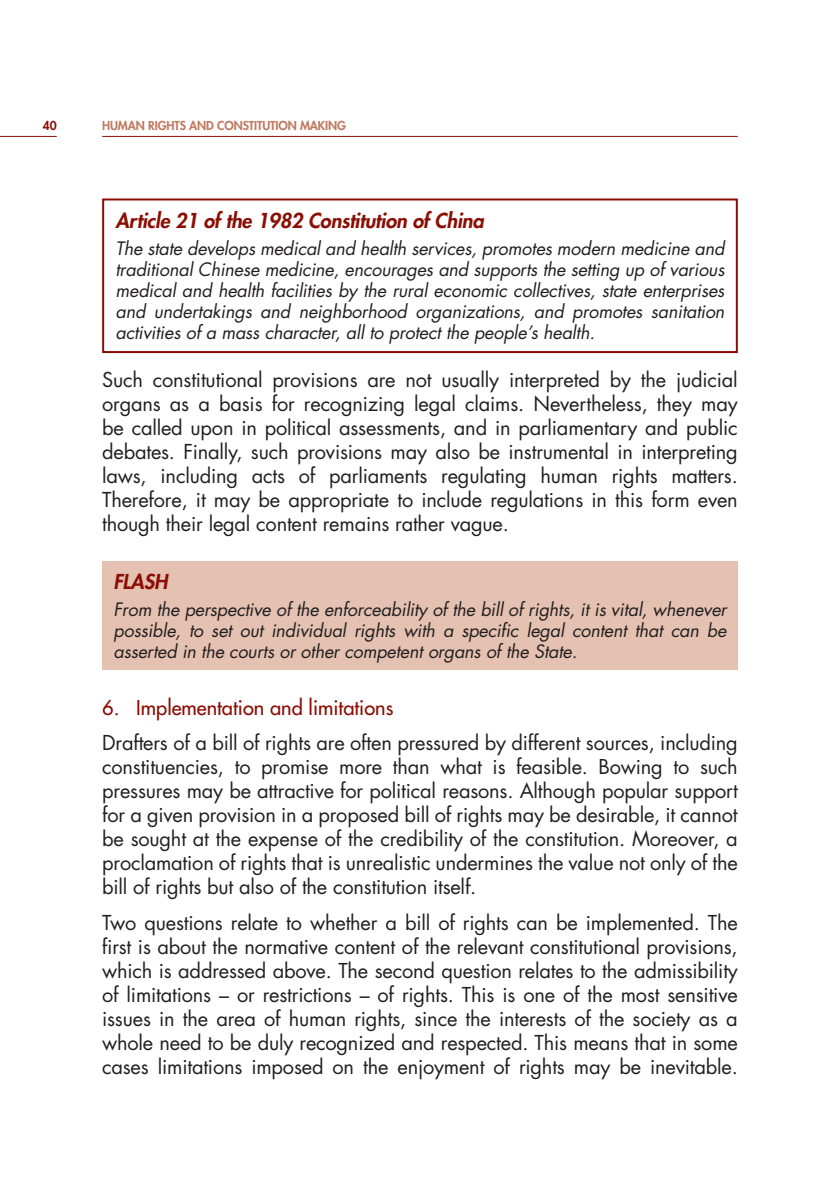
<style>
.page{position:relative;width:840px;height:1191px;background:#fff}
.page>*{position:absolute;margin:0;border:0;box-sizing:border-box;transform-origin:0 0}
.t1{font:20px/24px "Futura Std";letter-spacing:-.01em;color:#231f20;text-align:justify}
.t2{font:italic 800 20px "Futura Std";letter-spacing:-.01em;color:#8b0e04}
.t3{font:500 20px "Futura Std";color:#8b0e04}
.t4{font:italic 18px/21px "Futura Std";letter-spacing:-.01em;color:#231f20;text-align:justify}
.t5{font:800 12px "Futura Std";letter-spacing:-.01em;color:#c17860}
.t6{font:800 12px "Futura Std";color:#8b0e04}
</style>
<div class="page">
<hr style="left:102px;top:136px;width:635px;height:1px;background:#8b0e04">
<hr style="left:0;top:136px;width:57px;height:1px;background:#8b0e04">
<div style="left:102px;top:198px;width:635px;height:155px;border:2px solid #8b0e04"></div>
<div style="left:102px;top:561px;width:635px;height:109px;background:#e4c1b1"></div>
<p class="t6" style="left:43px;top:120px;width:15px">40</p>
<p class="t5" style="left:102px;top:120px;width:245px">HUMAN RIGHTS AND CONSTITUTION MAKING</p>
<p class="t2" style="left:115px;top:212px;width:369px">Article 21 of the 1982 Constitution of China</p>
<p class="t4" style="left:115px;top:239px;width:610px">The state develops medical and health services, promotes modern medicine and traditional Chinese medicine, encourages and supports the setting up of various medical and health facilities by the rural economic collectives, state enterprises and undertakings and neighborhood organizations, and promotes sanitation activities of a mass character, all to protect the people’s health.</p>
<p class="t1" style="left:102px;top:369px;width:637px">Such constitutional provisions are not usually interpreted by the judicial organs as a basis for recognizing legal claims. Nevertheless, they may be called upon in political assessments, and in parliamentary and public debates. Finally, such provisions may also be instrumental in interpreting laws, including acts of parliaments regulating human rights matters.<br>Therefore, it may be appropriate to include regulations in this form even though their legal content remains rather vague.</p>
<p class="t2" style="left:113px;top:572px;width:56px">FLASH</p>
<p class="t4" style="left:113px;top:600px;width:614px">From the perspective of the enforceability of the bill of rights, it is vital, whenever possible, to set out individual rights with a specific legal content that can be asserted in the courts or other competent organs of the State.</p>
<p class="t3" style="left:102px;top:698px;width:292px">6. Implementation and limitations</p>
<p class="t1" style="left:102px;top:732px;width:636px">Drafters of a bill of rights are often pressured by different sources, including constituencies, to promise more than what is feasible. Bowing to such pressures may be attractive for political reasons. Although popular support for a given provision in a proposed bill of rights may be desirable, it cannot be sought at the expense of the credibility of the constitution. Moreover, a proclamation of rights that is unrealistic undermines the value not only of the bill of rights but also of the constitution itself.</p>
<p class="t1" style="left:102px;top:912px;width:637px">Two questions relate to whether a bill of rights can be implemented. The first is about the normative content of the relevant constitutional provisions, which is addressed above. The second question relates to the admissibility of limitations – or restrictions – of rights. This is one of the most sensitive issues in the area of human rights, since the interests of the society as a whole need to be duly recognized and respected. This means that in some cases limitations imposed on the enjoyment of rights may be inevitable.</p>
</div>
